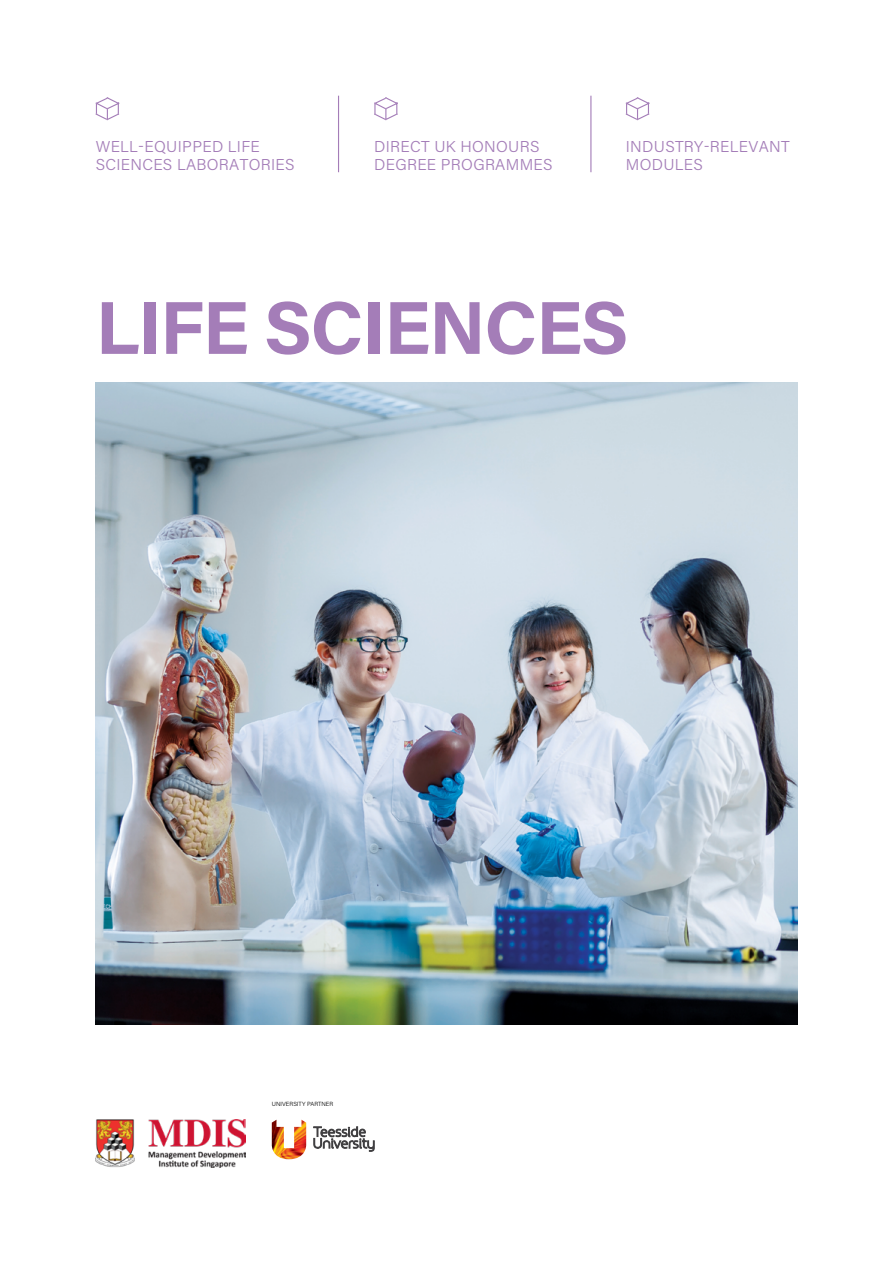
<style>
.page{position:relative;width:893px;height:1263px;background:#fff}
.page>*{position:absolute;margin:0;border:0;box-sizing:border-box;transform-origin:0 0}
.t1{font:700 75px "Acumin Pro";letter-spacing:-.02em;color:#a47db8}
.t2{font:300 15.75px/18px "Acumin Pro";letter-spacing:.02em;color:#a47db8}
.t3{font:300 6px "Acumin Pro";letter-spacing:.005em;color:#000}
</style>
<div class="page">
<img style="left:96px;top:383px;width:701px;height:642px">
<svg style="left:95px;top:97px;width:25px;height:24px"></svg>
<svg style="left:374px;top:97px;width:24px;height:24px"></svg>
<svg style="left:625px;top:97px;width:25px;height:24px"></svg>
<hr style="left:338px;top:96px;width:1px;height:76px;background:#a47db8">
<hr style="left:590px;top:96px;width:1px;height:76px;background:#a47db8">
<img style="left:272px;top:1120px;width:34px;height:39px">
<svg style="left:313px;top:1126px;width:61px;height:26px"></svg>
<img style="left:96px;top:1120px;width:149px;height:47px">
<p class="t2" style="left:96px;top:137px;width:200px">WELL-EQUIPPED LIFE<br>SCIENCES LABORATORIES</p>
<p class="t2" style="left:374px;top:137px;width:180px">DIRECT UK HONOURS<br>DEGREE PROGRAMMES</p>
<p class="t2" style="left:626px;top:137px;width:165px">INDUSTRY-RELEVANT<br>MODULES</p>
<h1 class="t1" style="left:96px;top:275px;width:534px">LIFE SCIENCES</h1>
<p class="t3" style="left:272px;top:1100px;width:63px">UNIVERSITY PARTNER</p>
</div>
